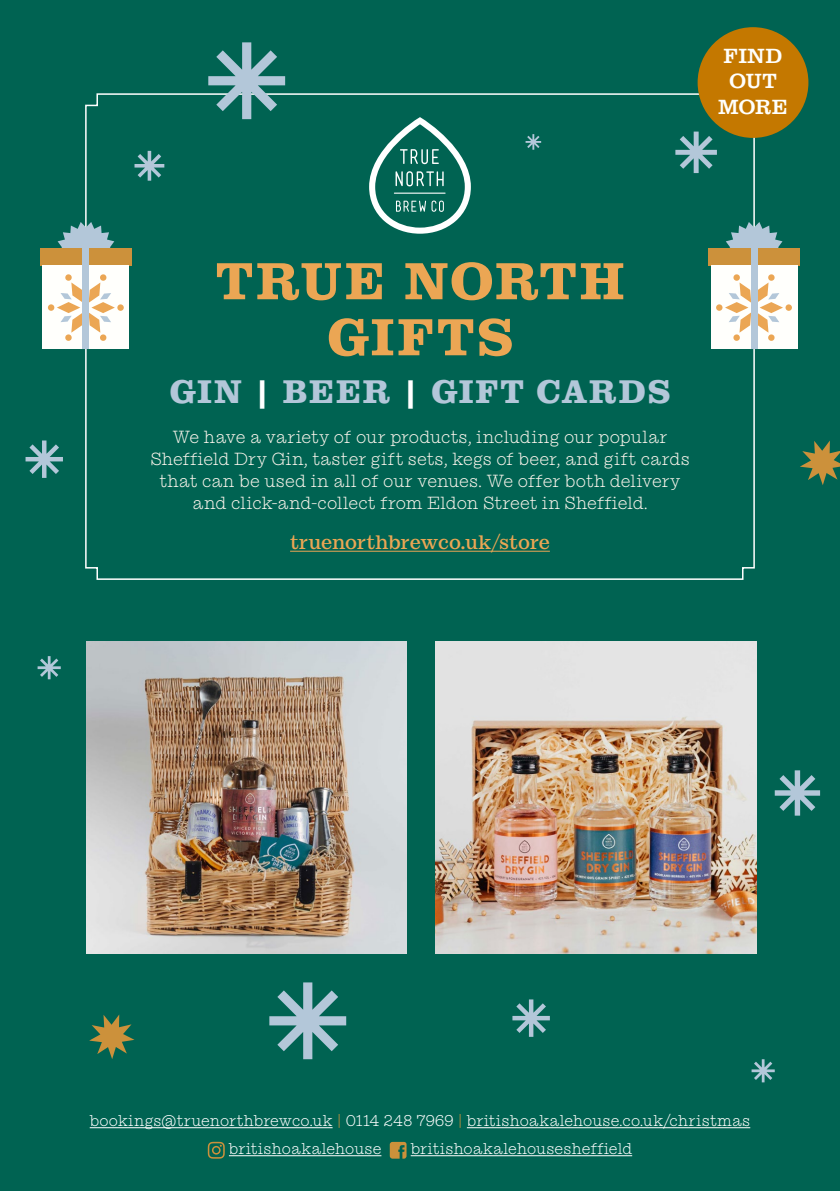
<style>
.page{position:relative;width:840px;height:1191px;background:#fff}
.page>*{position:absolute;margin:0;border:0;box-sizing:border-box;transform-origin:0 0}
.t1{font:700 54px/56px "Clarendon URW";letter-spacing:.05em;color:#eba654;text-align:center}
.t2{font:700 34px "Clarendon URW";letter-spacing:.05em;color:#b3c7d9}
.t3{font:21.2px/25.6px "Clarendon URW";letter-spacing:.005em;color:#fffffc;text-align:center}
.t4{font:500 20px "Ionic No 5";letter-spacing:-.005em;color:#eba654}
.t5{font:300 18px/22px "Ionic No 5";letter-spacing:.005em;color:#faf4eb;text-align:center}
.t6{font:300 16px/28px "Ionic No 5";letter-spacing:.015em;color:#fff}
.s1{color:#fff}
.s2{color:#cc913b}
.s3{color:#fffffc}
</style>
<div class="page">
<div style="left:0;top:0;width:839px;height:1191px;background:#006352"></div>
<hr style="left:90px;top:1127px;width:242px;height:1px;background:#fff">
<hr style="left:466px;top:1127px;width:283px;height:1px;background:#fffffc">
<hr style="left:229px;top:1155px;width:152px;height:1px;background:#fff">
<hr style="left:410px;top:1155px;width:221px;height:1px;background:#fff">
<svg style="left:208px;top:1141px;width:17px;height:17px"></svg>
<svg style="left:389px;top:1141px;width:17px;height:17px"></svg>
<svg style="left:89px;top:1014px;width:45px;height:45px"></svg>
<svg style="left:800px;top:440px;width:39px;height:45px"></svg>
<svg style="left:38px;top:656px;width:23px;height:23px"></svg>
<svg style="left:751px;top:1059px;width:23px;height:23px"></svg>
<svg style="left:26px;top:440px;width:37px;height:38px"></svg>
<svg style="left:512px;top:999px;width:37px;height:37px"></svg>
<svg style="left:774px;top:770px;width:45px;height:45px"></svg>
<svg style="left:85px;top:93px;width:670px;height:487px"></svg>
<div style="left:40px;top:248px;width:91px;height:18px;background:#cc913b"></div>
<div style="left:42px;top:266px;width:87px;height:83px;background:#fffffc"></div>
<div style="left:117px;top:304px;width:7px;height:7px;background:#eba654;border-radius:50%"></div>
<div style="left:48px;top:304px;width:6px;height:7px;background:#eba654;border-radius:50%"></div>
<svg style="left:56px;top:222px;width:60px;height:119px"></svg>
<div style="left:83px;top:248px;width:6px;height:101px;background:#b3c7d9"></div>
<div style="left:708px;top:248px;width:91px;height:18px;background:#cc913b"></div>
<div style="left:710px;top:266px;width:86px;height:83px;background:#fffffc"></div>
<div style="left:785px;top:304px;width:6px;height:7px;background:#eba654;border-radius:50%"></div>
<svg style="left:715px;top:304px;width:7px;height:7px"></svg>
<svg style="left:723px;top:222px;width:60px;height:119px"></svg>
<div style="left:750px;top:248px;width:6px;height:101px;background:#b3c7d9"></div>
<svg style="left:208px;top:42px;width:77px;height:77px"></svg>
<svg style="left:269px;top:982px;width:77px;height:77px"></svg>
<hr style="left:290px;top:551px;width:259px;height:1px;background:#eba654">
<img style="left:86px;top:641px;width:320px;height:312px">
<img style="left:435px;top:641px;width:320px;height:312px">
<div style="left:697px;top:27px;width:111px;height:111px;background:#c47800;border-radius:50%"></div>
<p class="t3" style="left:717px;top:41px;width:71px">FIND<br>OUT<br>MORE</p>
<h1 class="t1" style="left:216px;top:250px;width:409px">TRUE NORTH<br>GIFTS</h1>
<h2 class="t2" style="left:169px;top:367px;width:502px">GIN <span class="s1">|</span> BEER <span class="s1">|</span> GIFT CARDS</h2>
<p class="t5" style="left:150px;top:425px;width:540px">We have a variety of our products, including our popular Sheffield Dry Gin, taster gift sets, kegs of beer, and gift cards that can be used in all of our venues. We offer both delivery and click-and-collect from Eldon Street in Sheffield.</p>
<p class="t4" style="left:290px;top:530px;width:261px">truenorthbrewco.uk/store</p>
<p class="t6" style="left:229px;top:1106px;width:522px;text-indent:-139px">bookings@truenorthbrewco.uk <span class="s2">|</span> 0114 248 7969 <span class="s2">|</span> <span class="s3">britishoakalehouse.co.uk/christmas </span>britishoakalehouse</p>
<p class="t6" style="left:410px;top:1134px;width:223px">britishoakalehousesheffield</p>
</div>
